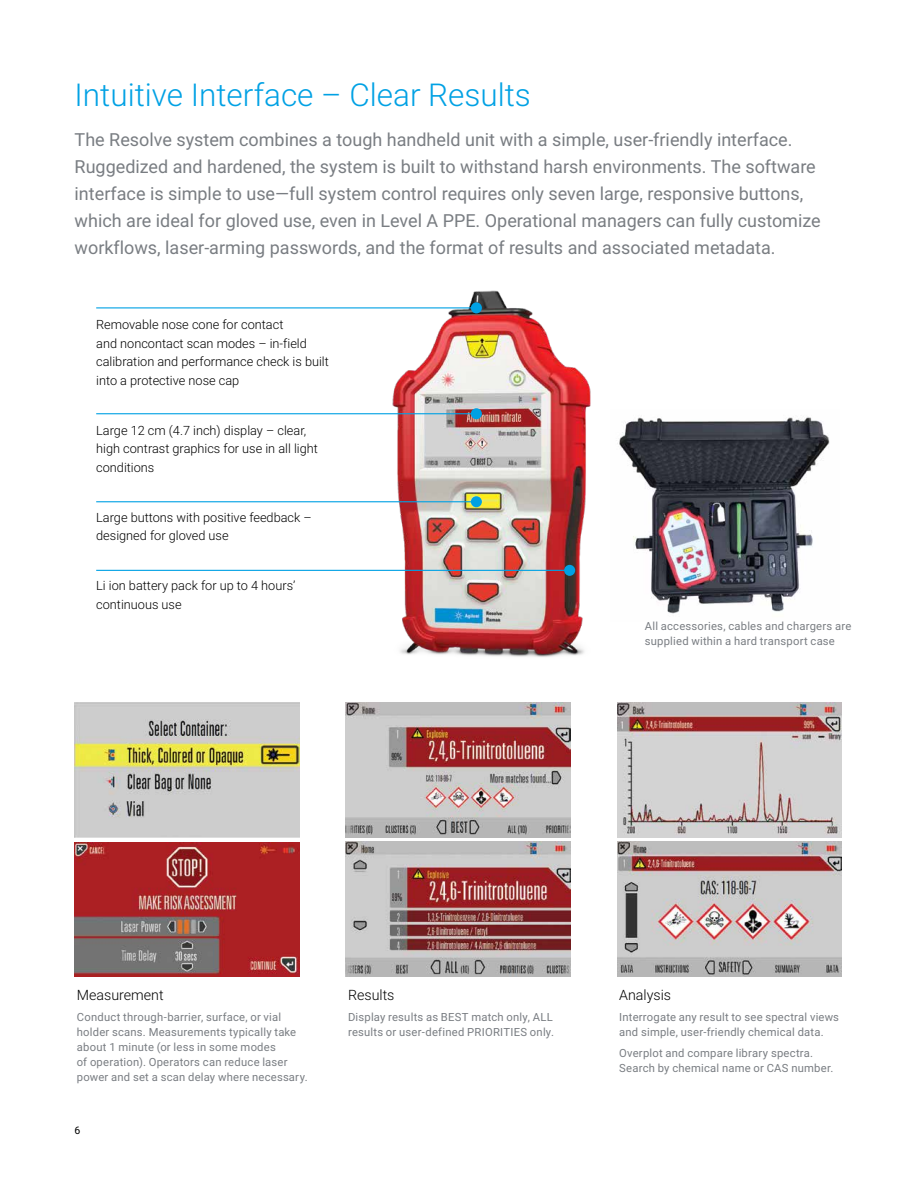
<style>
.page{position:relative;width:918px;height:1188px;background:#fff}
.page>*{position:absolute;margin:0;border:0;box-sizing:border-box;transform-origin:0 0}
.t1{font:300 31.5px "Roboto";color:#00a1e4}
.t2{font:18px/27px "Roboto";color:#797d82}
.t3{font:300 14.25px "Roboto";color:#000}
.t4{font:300 12.75px/18.8px "Roboto";color:#000}
.t5{font:11.25px/15px "Roboto";letter-spacing:.02em;color:#797d82}
.t6{font:10.5px "Roboto";color:#000}
</style>
<div class="page">
<img style="left:637px;top:417px;width:193px;height:197px">
<img style="left:75px;top:703px;width:224px;height:134px">
<img style="left:75px;top:842px;width:224px;height:135px">
<img style="left:346px;top:737px;width:224px;height:101px">
<img style="left:346px;top:842px;width:224px;height:134px">
<img style="left:617px;top:702px;width:225px;height:136px">
<img style="left:617px;top:842px;width:225px;height:134px">
<img style="left:345px;top:290px;width:292px;height:447px">
<hr style="left:96px;top:307px;width:380px;height:1px;background:#00a1e4">
<div style="left:471px;top:302px;width:11px;height:11px;background:#00a1e4;border-radius:50%"></div>
<hr style="left:96px;top:413px;width:380px;height:1px;background:#00a1e4">
<div style="left:471px;top:408px;width:11px;height:11px;background:#00a1e4;border-radius:50%"></div>
<hr style="left:96px;top:501px;width:380px;height:1px;background:#00a1e4">
<div style="left:471px;top:496px;width:11px;height:11px;background:#00a1e4;border-radius:50%"></div>
<hr style="left:96px;top:570px;width:474px;height:1px;background:#00a1e4">
<div style="left:564px;top:565px;width:11px;height:11px;background:#00a1e4;border-radius:50%"></div>
<h1 class="t1" style="left:75px;top:72px;width:458px">Intuitive Interface – Clear Results</h1>
<p class="t2" style="left:75px;top:126px;width:748px">The Resolve system combines a tough handheld unit with a simple, user-friendly interface.<br>Ruggedized and hardened, the system is built to withstand harsh environments. The software interface is simple to use—full system control requires only seven large, responsive buttons, which are ideal for gloved use, even in Level A PPE. Operational managers can fully customize workflows, laser-arming passwords, and the format of results and associated metadata.</p>
<p class="t4" style="left:96px;top:315px;width:234px">Removable nose cone for contact<br>and noncontact scan modes – in-field calibration and performance check is built into a protective nose cap</p>
<p class="t4" style="left:96px;top:420px;width:223px">Large 12 cm (4.7 inch) display – clear, high contrast graphics for use in all light conditions</p>
<p class="t4" style="left:96px;top:507px;width:217px">Large buttons with positive feedback – designed for gloved use</p>
<p class="t4" style="left:96px;top:576px;width:201px">Li ion battery pack for up to 4 hours’ continuous use</p>
<p class="t5" style="left:645px;top:618px;width:208px">All accessories, cables and chargers are supplied within a hard transport case</p>
<p class="t3" style="left:77px;top:985px;width:88px">Measurement</p>
<p class="t5" style="left:77px;top:1009px;width:232px">Conduct through-barrier, surface, or vial holder scans. Measurements typically take about 1 minute (or less in some modes<br>of operation). Operators can reduce laser power and set a scan delay where necessary.</p>
<p class="t6" style="left:75px;top:1123px;width:7px">6</p>
<p class="t3" style="left:348px;top:985px;width:48px">Results</p>
<p class="t5" style="left:348px;top:1009px;width:207px">Display results as BEST match only, ALL results or user-defined PRIORITIES only.</p>
<p class="t3" style="left:619px;top:985px;width:53px">Analysis</p>
<p class="t5" style="left:619px;top:1009px;width:221px">Interrogate any result to see spectral views and simple, user-friendly chemical data.</p>
<p class="t5" style="left:619px;top:1045px;width:216px">Overplot and compare library spectra.<br>Search by chemical name or CAS number.</p>
</div>
